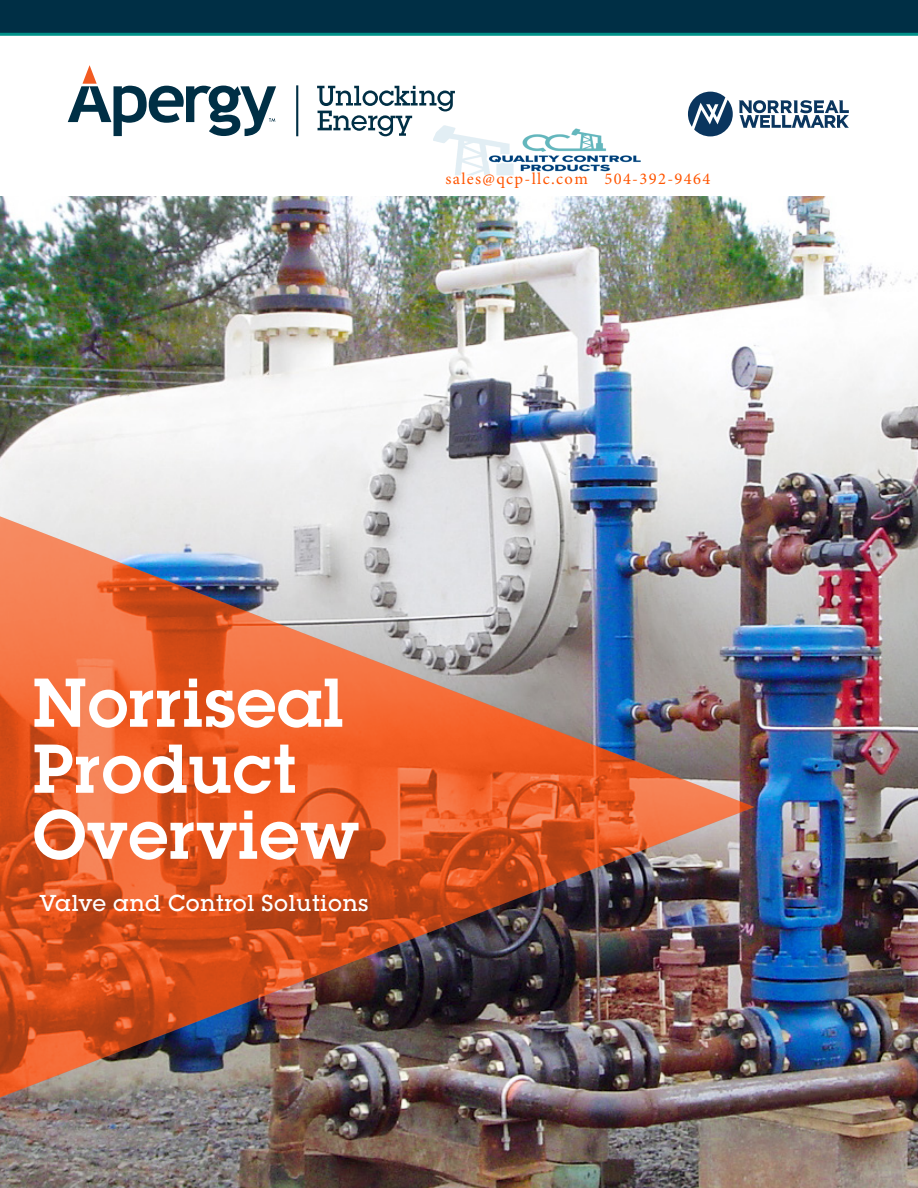
<style>
.page{position:relative;width:918px;height:1188px;background:#fff}
.page>*{position:absolute;margin:0;border:0;box-sizing:border-box;transform-origin:0 0}
.COVER_HEADER{font:600 67.5px/66px "Lubalin Graph Std";letter-spacing:.02em;color:#fff}
.COVER_HEADER-small{font:500 22.5px "Lubalin Graph Std";letter-spacing:.02em;color:#fff}
.t1{font:16.5px "Minion Pro";letter-spacing:.08em;color:#f50}
</style>
<div class="page">
<svg style="left:68px;top:65px;width:208px;height:71px"></svg>
<svg style="left:317px;top:86px;width:138px;height:50px"></svg>
<hr style="left:296px;top:85px;width:2px;height:51px;background:#002f45">
<svg style="left:739px;top:100px;width:110px;height:28px"></svg>
<svg style="left:688px;top:92px;width:45px;height:44px"></svg>
<img style="left:0;top:196px;width:918px;height:992px">
<img style="left:0;top:423px;width:753px;height:763px">
<img style="left:0;top:460px;width:755px;height:694px">
<div style="left:0;top:0;width:918px;height:34px;background:#002f45"></div>
<hr style="left:0;top:33px;width:918px;height:3px;background:#009189">
<img style="left:434px;top:123px;width:207px;height:52px">
<p class="t1" style="left:445px;top:168px;width:266px">sales@qcp-llc.com 504-392-9464</p>
<p class="COVER_HEADER" style="left:33px;top:669px;width:328px">Norriseal<br>Product<br>Overview</p>
<p class="COVER_HEADER-small" style="left:40px;top:889px;width:330px">Valve and Control Solutions</p>
</div>
